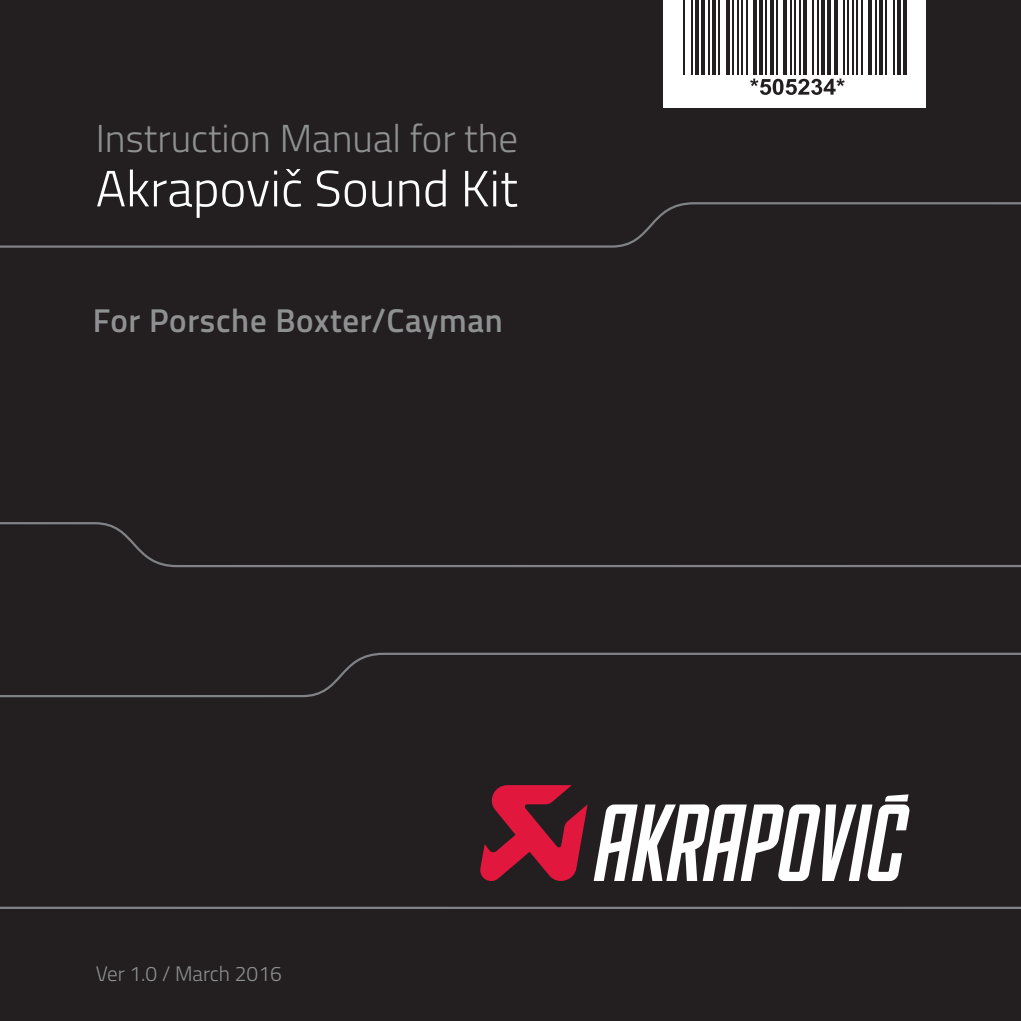
<style>
.page{position:relative;width:1021px;height:1021px;background:#fff}
.page>*{position:absolute;margin:0;border:0;box-sizing:border-box;transform-origin:0 0}
.t1{font:300 51px "Titillium Web";color:#fff}
.t2{font:300 39px "Titillium Web";color:#8e9091}
.t3{font:600 33px "Titillium Web";letter-spacing:.02em;color:#8e9091}
.t4{font:300 21px "Titillium Web";color:#8e9091}
</style>
<div class="page">
<div style="left:0;top:0;width:1020px;height:1020px;background:#231f20"></div>
<div style="left:663px;top:0;width:262px;height:108px;background:#fff"></div>
<svg style="left:0;top:522px;width:1020px;height:176px"></svg>
<svg style="left:480px;top:785px;width:107px;height:96px"></svg>
<svg style="left:593px;top:794px;width:317px;height:87px"></svg>
<svg style="left:0;top:202px;width:1020px;height:46px"></svg>
<svg style="left:0;top:906px;width:1020px;height:3px;background:#68696b"></svg>
<hr style="left:683px;top:0;width:2px;height:75px;background:#231f20">
<hr style="left:690px;top:0;width:2px;height:75px;background:#231f20">
<hr style="left:695px;top:0;width:3px;height:75px;background:#231f20">
<hr style="left:701px;top:0;width:4px;height:75px;background:#231f20">
<hr style="left:707px;top:0;width:2px;height:75px;background:#231f20">
<hr style="left:712px;top:0;width:3px;height:75px;background:#231f20">
<hr style="left:718px;top:0;width:2px;height:75px;background:#231f20">
<svg style="left:726px;top:0;width:3px;height:75px"></svg>
<hr style="left:732px;top:0;width:1px;height:75px;background:#231f20">
<hr style="left:736px;top:0;width:2px;height:75px;background:#231f20">
<hr style="left:741px;top:0;width:2px;height:75px;background:#231f20">
<hr style="left:745px;top:0;width:2px;height:75px;background:#231f20">
<hr style="left:753px;top:0;width:3px;height:75px;background:#231f20">
<hr style="left:759px;top:0;width:3px;height:75px;background:#231f20">
<hr style="left:765px;top:0;width:2px;height:75px;background:#231f20">
<hr style="left:770px;top:0;width:3px;height:75px;background:#231f20">
<hr style="left:776px;top:0;width:2px;height:75px;background:#231f20">
<hr style="left:783px;top:0;width:4px;height:75px;background:#231f20">
<hr style="left:789px;top:0;width:2px;height:75px;background:#231f20">
<hr style="left:794px;top:0;width:2px;height:75px;background:#231f20">
<hr style="left:798px;top:0;width:2px;height:75px;background:#231f20">
<hr style="left:803px;top:0;width:3px;height:75px;background:#231f20">
<hr style="left:812px;top:0;width:2px;height:75px;background:#231f20">
<hr style="left:817px;top:0;width:1px;height:75px;background:#231f20">
<hr style="left:821px;top:0;width:4px;height:75px;background:#231f20">
<hr style="left:827px;top:0;width:4px;height:75px;background:#231f20">
<hr style="left:834px;top:0;width:3px;height:75px;background:#231f20">
<hr style="left:843px;top:0;width:1px;height:75px;background:#231f20">
<hr style="left:847px;top:0;width:2px;height:75px;background:#231f20">
<hr style="left:852px;top:0;width:1px;height:75px;background:#231f20">
<hr style="left:856px;top:0;width:2px;height:75px;background:#231f20">
<hr style="left:861px;top:0;width:1px;height:75px;background:#231f20">
<hr style="left:868px;top:0;width:3px;height:75px;background:#231f20">
<hr style="left:874px;top:0;width:2px;height:75px;background:#231f20">
<hr style="left:879px;top:0;width:3px;height:75px;background:#231f20">
<hr style="left:885px;top:0;width:2px;height:75px;background:#231f20">
<hr style="left:892px;top:0;width:2px;height:75px;background:#231f20">
<hr style="left:897px;top:0;width:3px;height:75px;background:#231f20">
<hr style="left:903px;top:0;width:4px;height:75px;background:#231f20">
<svg style="left:750px;top:79px;width:94px;height:16px"></svg>
<p class="t2" style="left:96px;top:110px;width:424px">Instruction Manual for the</p>
<p class="t1" style="left:96px;top:151px;width:423px">Akrapovič Sound Kit</p>
<p class="t3" style="left:93px;top:295px;width:411px">For Porsche Boxter/Cayman</p>
<p class="t4" style="left:96px;top:958px;width:187px">Ver 1.0 / March 2016</p>
</div>
